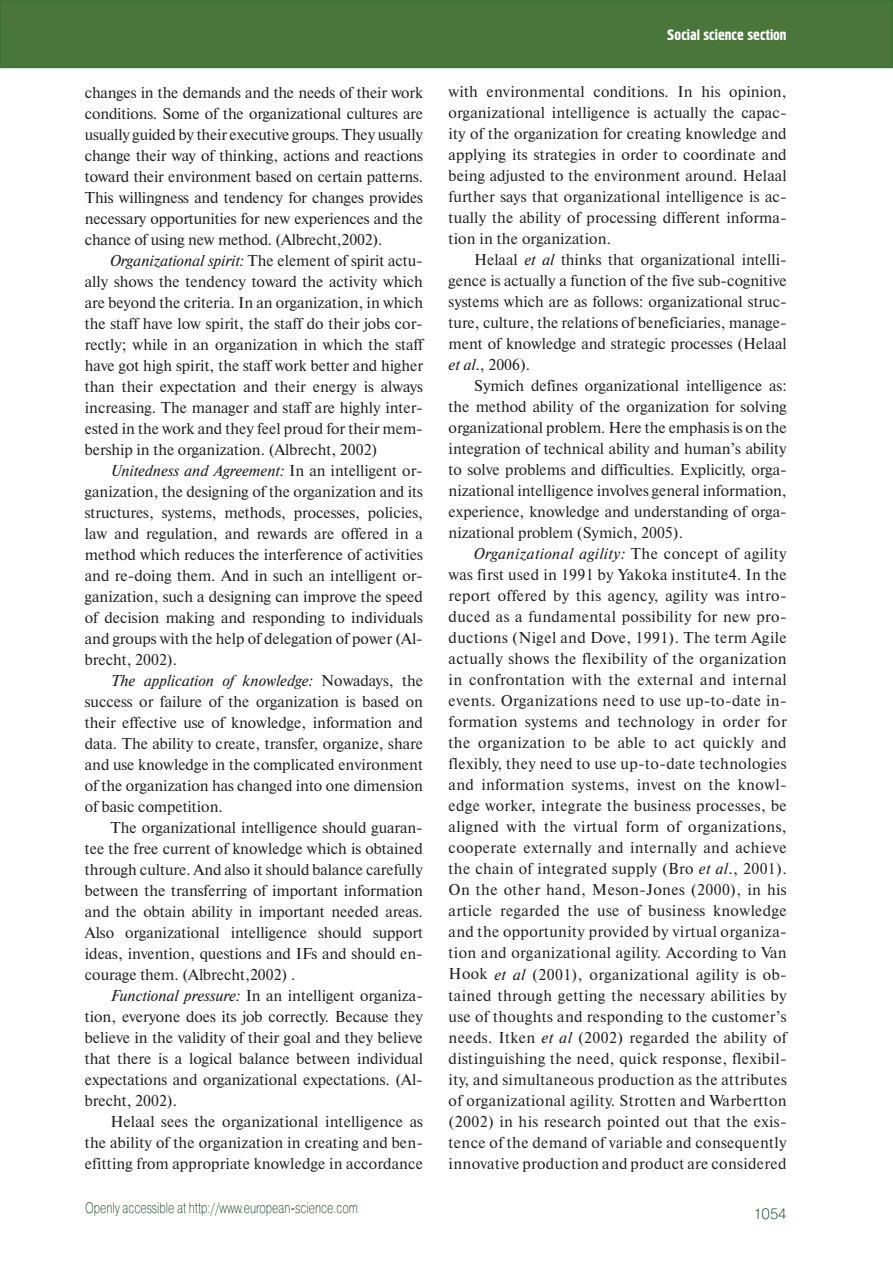
<style>
.page{position:relative;width:893px;height:1263px;background:#fff}
.page>*{position:absolute;margin:0;border:0;box-sizing:border-box;transform-origin:0 0}
.Текст_статьи{font:15.75px/21px "Newton C";color:#231f20;text-align:justify}
.t1{font:15px "Pragmatica Light C";color:#0b3e1f;scale:.75 1}
.t2{font:15px "Hermes C";color:#fff}
.t3{font:15px "Pragmatica Light C";color:#0b3e1f}
.s1{font-style:italic}
</style>
<div class="page">
<div style="left:1px;top:1px;width:891px;height:66px;background:#4a763b"></div>
<div style="left:0;top:0;width:893px;height:68px;border:2px solid #417236"></div>
<p class="Текст_статьи" style="left:85px;top:82px;width:340px">changes in the demands and the needs of their work conditions. Some of the organizational cultures are usually guided by their executive groups. They usually change their way of thinking, actions and reactions toward their environment based on certain patterns.<br>This willingness and tendency for changes provides necessary opportunities for new experiences and the chance of using new method. (Albrecht,2002).</p>
<p class="Текст_статьи" style="left:85px;top:250px;width:340px;text-indent:26px"><span class="s1">Organizational spirit:</span> The element of spirit actu&shy;ally shows the tendency toward the activity which are beyond the criteria. In an organization, in which the staff have low spirit, the staff do their jobs cor&shy;rectly; while in an organization in which the staff have got high spirit, the staff work better and higher than their expectation and their energy is always increasing. The manager and staff are highly inter&shy;ested in the work and they feel proud for their mem&shy;bership in the organization. (Albrecht, 2002)</p>
<p class="Текст_статьи" style="left:85px;top:460px;width:340px;text-indent:26px"><span class="s1">Unitedness and Agreement:</span> In an intelligent or&shy;ganization, the designing of the organization and its structures, systems, methods, processes, policies, law and regulation, and rewards are offered in a method which reduces the interference of activities and re-doing them. And in such an intelligent or&shy;ganization, such a designing can improve the speed of decision making and responding to individuals and groups with the help of delegation of power (Al&shy;brecht, 2002).</p>
<p class="Текст_статьи" style="left:85px;top:670px;width:340px;text-indent:26px"><span class="s1">The application of knowledge:</span> Nowadays, the success or failure of the organization is based on their effective use of knowledge, information and data. The ability to create, transfer, organize, share and use knowledge in the complicated environment of the organization has changed into one dimension of basic competition.</p>
<p class="Текст_статьи" style="left:85px;top:817px;width:340px;text-indent:26px">The organizational intelligence should guaran&shy;tee the free current of knowledge which is obtained through culture. And also it should balance carefully between the transferring of important information and the obtain ability in important needed areas.<br>Also organizational intelligence should support ideas, invention, questions and IFs and should en&shy;courage them. (Albrecht,2002) .</p>
<p class="Текст_статьи" style="left:85px;top:985px;width:340px;text-indent:26px"><span class="s1">Functional pressure:</span> In an intelligent organiza&shy;tion, everyone does its job correctly. Because they believe in the validity of their goal and they believe that there is a logical balance between individual expectations and organizational expectations. (Al&shy;brecht, 2002).</p>
<p class="Текст_статьи" style="left:85px;top:1111px;width:340px;text-indent:26px">Helaal sees the organizational intelligence as the ability of the organization in creating and ben&shy;efitting from appropriate knowledge in accordance</p>
<p class="t1" style="left:85px;top:1199px;width:365px">Openly accessible at http://www.european-science.com</p>
<p class="t2" style="left:667px;top:26px;width:121px">Social science section</p>
<p class="Текст_статьи" style="left:449px;top:82px;width:340px">with environmental conditions. In his opinion, organizational intelligence is actually the capac&shy;ity of the organization for creating knowledge and applying its strategies in order to coordinate and being adjusted to the environment around. Helaal further says that organizational intelligence is ac&shy;tually the ability of processing different informa&shy;tion in the organization.</p>
<p class="Текст_статьи" style="left:449px;top:250px;width:340px;text-indent:25px">Helaal <span class="s1">et al</span> thinks that organizational intelli&shy;gence is actually a function of the five sub-cognitive systems which are as follows: organizational struc&shy;ture, culture, the relations of beneficiaries, manage&shy;ment of knowledge and strategic processes (Helaal <span class="s1">et al</span>., 2006).</p>
<p class="Текст_статьи" style="left:449px;top:376px;width:340px;text-indent:26px">Symich defines organizational intelligence as: the method ability of the organization for solving organizational problem. Here the emphasis is on the integration of technical ability and human’s ability to solve problems and difficulties. Explicitly, orga&shy;nizational intelligence involves general information, experience, knowledge and understanding of orga&shy;nizational problem (Symich, 2005).</p>
<p class="Текст_статьи" style="left:449px;top:544px;width:340px;text-indent:26px"><span class="s1">Organizational agility:</span> The concept of agility was first used in 1991 by Yakoka institute4. In the report offered by this agency, agility was intro&shy;duced as a fundamental possibility for new pro&shy;ductions (Nigel and Dove, 1991). The term Agile actually shows the flexibility of the organization in confrontation with the external and internal events. Organizations need to use up-to-date in&shy;formation systems and technology in order for the organization to be able to act quickly and flexibly, they need to use up-to-date technologies and information systems, invest on the knowl&shy;edge worker, integrate the business processes, be aligned with the virtual form of organizations, cooperate externally and internally and achieve the chain of integrated supply (Bro <span class="s1">et al</span>., 2001).<br>On the other hand, Meson-Jones (2000), in his article regarded the use of business knowledge and the opportunity provided by virtual organiza&shy;tion and organizational agility. According to Van Hook <span class="s1">et al</span> (2001), organizational agility is ob&shy;tained through getting the necessary abilities by use of thoughts and responding to the customer’s needs. Itken <span class="s1">et al</span> (2002) regarded the ability of distinguishing the need, quick response, flexibil&shy;ity, and simultaneous production as the attributes of organizational agility. Strotten and Warbertton (2002) in his research pointed out that the exis&shy;tence of the demand of variable and consequently innovative production and product are considered</p>
<p class="t3" style="left:753px;top:1205px;width:35px">1054</p>
</div>
